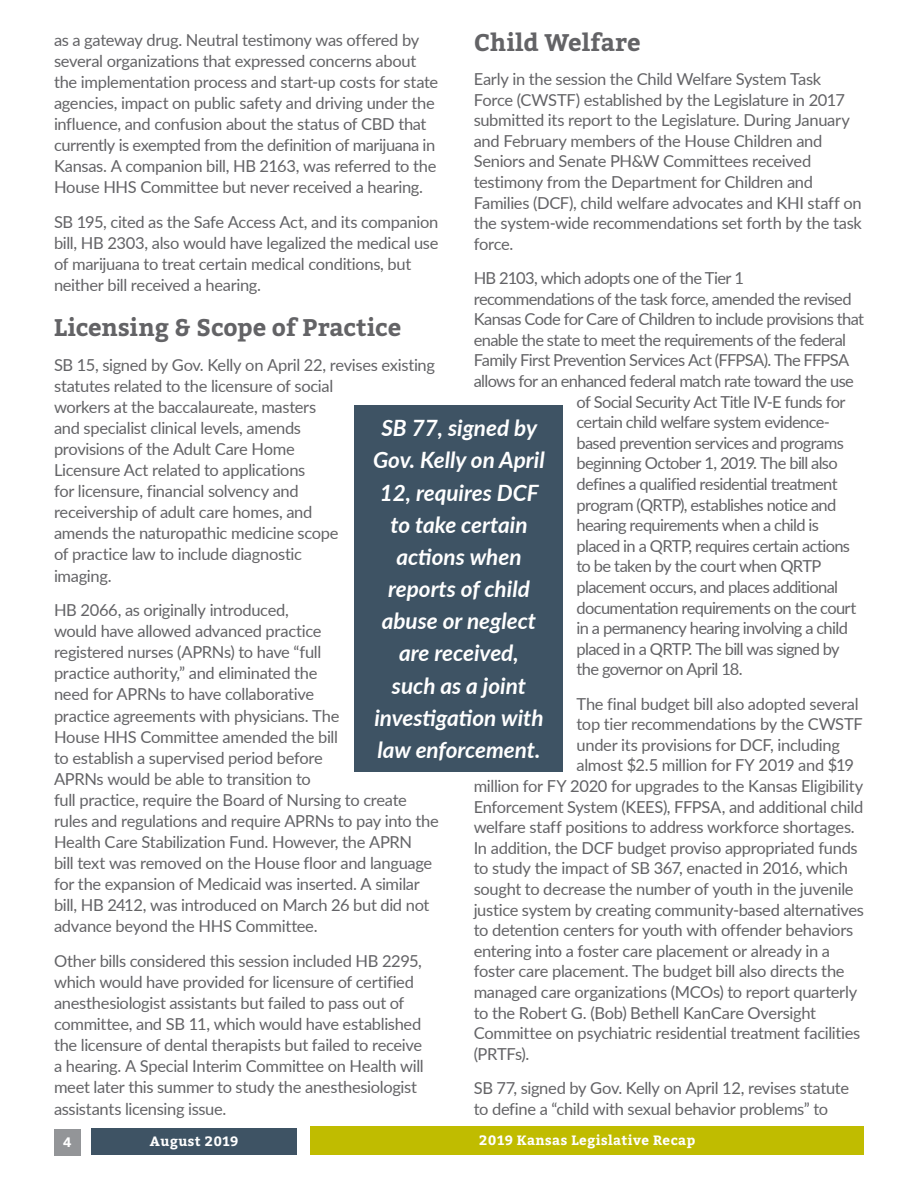
<style>
.page{position:relative;width:918px;height:1188px;background:#fff}
.page>*{position:absolute;margin:0;border:0;box-sizing:border-box;transform-origin:0 0}
.Body_Header_1{font:700 24px "Bitter";letter-spacing:-.005em;color:#636366}
.Body_Copy{font:700 24px "Bitter";letter-spacing:.005em;color:#636366}
.t1{font:italic 700 22.5px/32.1px "Lato";color:#fff;text-align:center}
.Body_Copy-2{font:16.5px/21.1px "Lato";letter-spacing:-.02em;color:#636366}
.Body_Copy-3{font:16.5px "Lato";letter-spacing:-.04em;color:#636366}
.t2{font:700 13.5px "Bitter";letter-spacing:.03em;color:#fff}
</style>
<div class="page">
<div style="left:355px;top:405px;width:208px;height:366px;background:#3e5364"></div>
<div style="left:54px;top:1129px;width:27px;height:27px;background:#939598"></div>
<div style="left:91px;top:1128px;width:206px;height:27px;background:#3e5364"></div>
<div style="left:311px;top:1126px;width:553px;height:29px;background:#c0bc00"></div>
<p class="Body_Copy" style="left:474px;top:24px;width:168px">Child Welfare</p>
<p class="Body_Copy-2" style="left:474px;top:68px;width:390px;line-height:20.5px">Early in the session the Child Welfare System Task Force (CWSTF) established by the Legislature in 2017 submitted its report to the Legislature. During January and February members of the House Children and Seniors and Senate PH&amp;W Committees received testimony from the Department for Children and Families (DCF), child welfare advocates and KHI staff on the system-wide recommendations set forth by the task force.</p>
<p class="Body_Copy-3" style="left:474px;top:266px;width:272px">HB 2103, which adopts one of the Tier 1</p>
<p class="Body_Copy-3" style="left:474px;top:287px;width:379px">recommendations of the task force, amended the revised</p>
<p class="Body_Copy-3" style="left:474px;top:307px;width:392px">Kansas Code for Care of Children to include provisions that</p>
<p class="Body_Copy-3" style="left:474px;top:328px;width:374px">enable the state to meet the requirements of the federal</p>
<p class="Body_Copy-3" style="left:474px;top:349px;width:377px">Family First Prevention Services Act (FFPSA). The FFPSA</p>
<p class="Body_Copy-3" style="left:474px;top:369px;width:382px">allows for an enhanced federal match rate toward the use</p>
<p class="Body_Copy-3" style="left:577px;top:390px;width:270px">of Social Security Act Title IV-E funds for</p>
<p class="Body_Copy-3" style="left:577px;top:410px;width:255px">certain child welfare system evidence-</p>
<p class="Body_Copy-3" style="left:577px;top:431px;width:269px">based prevention services and programs</p>
<p class="Body_Copy-3" style="left:577px;top:452px;width:263px">beginning October 1, 2019. The bill also</p>
<p class="Body_Copy-3" style="left:577px;top:472px;width:263px">defines a qualified residential treatment</p>
<p class="Body_Copy-3" style="left:577px;top:493px;width:261px">program (QRTP), establishes notice and</p>
<p class="Body_Copy-3" style="left:577px;top:513px;width:244px">hearing requirements when a child is</p>
<p class="Body_Copy-3" style="left:577px;top:534px;width:275px">placed in a QRTP, requires certain actions</p>
<p class="Body_Copy-3" style="left:577px;top:555px;width:246px">to be taken by the court when QRTP</p>
<p class="Body_Copy-3" style="left:577px;top:575px;width:263px">placement occurs, and places additional</p>
<p class="Body_Copy-3" style="left:577px;top:596px;width:281px">documentation requirements on the court</p>
<p class="Body_Copy-3" style="left:577px;top:616px;width:273px">in a permanency hearing involving a child</p>
<p class="Body_Copy-3" style="left:577px;top:637px;width:265px">placed in a QRTP. The bill was signed by</p>
<p class="Body_Copy-3" style="left:577px;top:658px;width:168px">the governor on April 18.</p>
<p class="Body_Copy-2" style="left:577px;top:692px;width:284px">The final budget bill also adopted several</p>
<p class="Body_Copy-2" style="left:577px;top:713px;width:288px">top tier recommendations by the CWSTF</p>
<p class="Body_Copy-2" style="left:577px;top:733px;width:265px">under its provisions for DCF, including</p>
<p class="Body_Copy-2" style="left:577px;top:754px;width:279px">almost $2.5 million for FY 2019 and $19</p>
<p class="Body_Copy-2" style="left:474px;top:775px;width:391px">million for FY 2020 for upgrades to the Kansas Eligibility</p>
<p class="Body_Copy-2" style="left:474px;top:795px;width:391px">Enforcement System (KEES), FFPSA, and additional child</p>
<p class="Body_Copy-2" style="left:474px;top:816px;width:383px">welfare staff positions to address workforce shortages.</p>
<p class="Body_Copy-2" style="left:474px;top:837px;width:386px">In addition, the DCF budget proviso appropriated funds</p>
<p class="Body_Copy-2" style="left:474px;top:857px;width:376px">to study the impact of SB 367, enacted in 2016, which</p>
<p class="Body_Copy-2" style="left:474px;top:878px;width:381px">sought to decrease the number of youth in the juvenile</p>
<p class="Body_Copy-2" style="left:474px;top:898px;width:392px">justice system by creating community-based alternatives</p>
<p class="Body_Copy-2" style="left:474px;top:919px;width:381px">to detention centers for youth with offender behaviors</p>
<p class="Body_Copy-2" style="left:474px;top:940px;width:358px">entering into a foster care placement or already in a</p>
<p class="Body_Copy-2" style="left:474px;top:960px;width:372px">foster care placement. The budget bill also directs the</p>
<p class="Body_Copy-2" style="left:474px;top:981px;width:385px">managed care organizations (MCOs) to report quarterly</p>
<p class="Body_Copy-2" style="left:474px;top:1001px;width:344px">to the Robert G. (Bob) Bethell KanCare Oversight</p>
<p class="Body_Copy-2" style="left:474px;top:1022px;width:388px">Committee on psychiatric residential treatment facilities</p>
<p class="Body_Copy-2" style="left:474px;top:1043px;width:57px">(PRTFs).</p>
<p class="Body_Copy-2" style="left:474px;top:1077px;width:377px;line-height:20.5px">SB 77, signed by Gov. Kelly on April 12, revises statute to define a “child with sexual behavior problems” to</p>
<p class="Body_Copy-2" style="left:54px;top:28px;width:386px">as a gateway drug. Neutral testimony was offered by several organizations that expressed concerns about the implementation process and start-up costs for state agencies, impact on public safety and driving under the influence, and confusion about the status of CBD that currently is exempted from the definition of marijuana in Kansas. A companion bill, HB 2163, was referred to the House HHS Committee but never received a hearing.</p>
<p class="Body_Copy-2" style="left:54px;top:210px;width:386px">SB 195, cited as the Safe Access Act, and its companion bill, HB 2303, also would have legalized the medical use of marijuana to treat certain medical conditions, but neither bill received a hearing.</p>
<p class="Body_Header_1" style="left:54px;top:309px;width:349px">Licensing &amp; Scope of Practice</p>
<p class="Body_Copy-2" style="left:54px;top:353px;width:383px">SB 15, signed by Gov. Kelly on April 22, revises existing statutes related to the licensure of social<br>workers at the baccalaureate, masters<br>and specialist clinical levels, amends<br>provisions of the Adult Care Home<br>Licensure Act related to applications<br>for licensure, financial solvency and<br>receivership of adult care homes, and<br>amends the naturopathic medicine scope<br>of practice law to include diagnostic<br>imaging.</p>
<p class="Body_Copy-2" style="left:54px;top:599px;width:386px">HB 2066, as originally introduced,<br>would have allowed advanced practice<br>registered nurses (APRNs) to have “full<br>practice authority,” and eliminated the<br>need for APRNs to have collaborative<br>practice agreements with physicians. The<br>House HHS Committee amended the bill<br>to establish a supervised period before<br>APRNs would be able to transition to<br>full practice, require the Board of Nursing to create rules and regulations and require APRNs to pay into the Health Care Stabilization Fund. However, the APRN<br>bill text was removed on the House floor and language for the expansion of Medicaid was inserted. A similar bill, HB 2412, was introduced on March 26 but did not advance beyond the HHS Committee.</p>
<p class="Body_Copy-2" style="left:54px;top:950px;width:371px">Other bills considered this session included HB 2295, which would have provided for licensure of certified anesthesiologist assistants but failed to pass out of committee, and SB 11, which would have established the licensure of dental therapists but failed to receive a hearing. A Special Interim Committee on Health will meet later this summer to study the anesthesiologist assistants licensing issue.</p>
<p class="t1" style="left:373px;top:411px;width:173px">SB 77, signed by<br>Gov. Kelly on April<br>12, requires DCF to take certain actions when reports of child abuse or neglect are received,<br>such as a joint investigation with law enforcement.</p>
<p class="t2" style="left:63px;top:1132px;width:10px">4</p>
<p class="t2" style="left:150px;top:1131px;width:90px">August 2019</p>
<p class="t2" style="left:479px;top:1130px;width:218px">2019 Kansas Legislative Recap</p>
</div>
